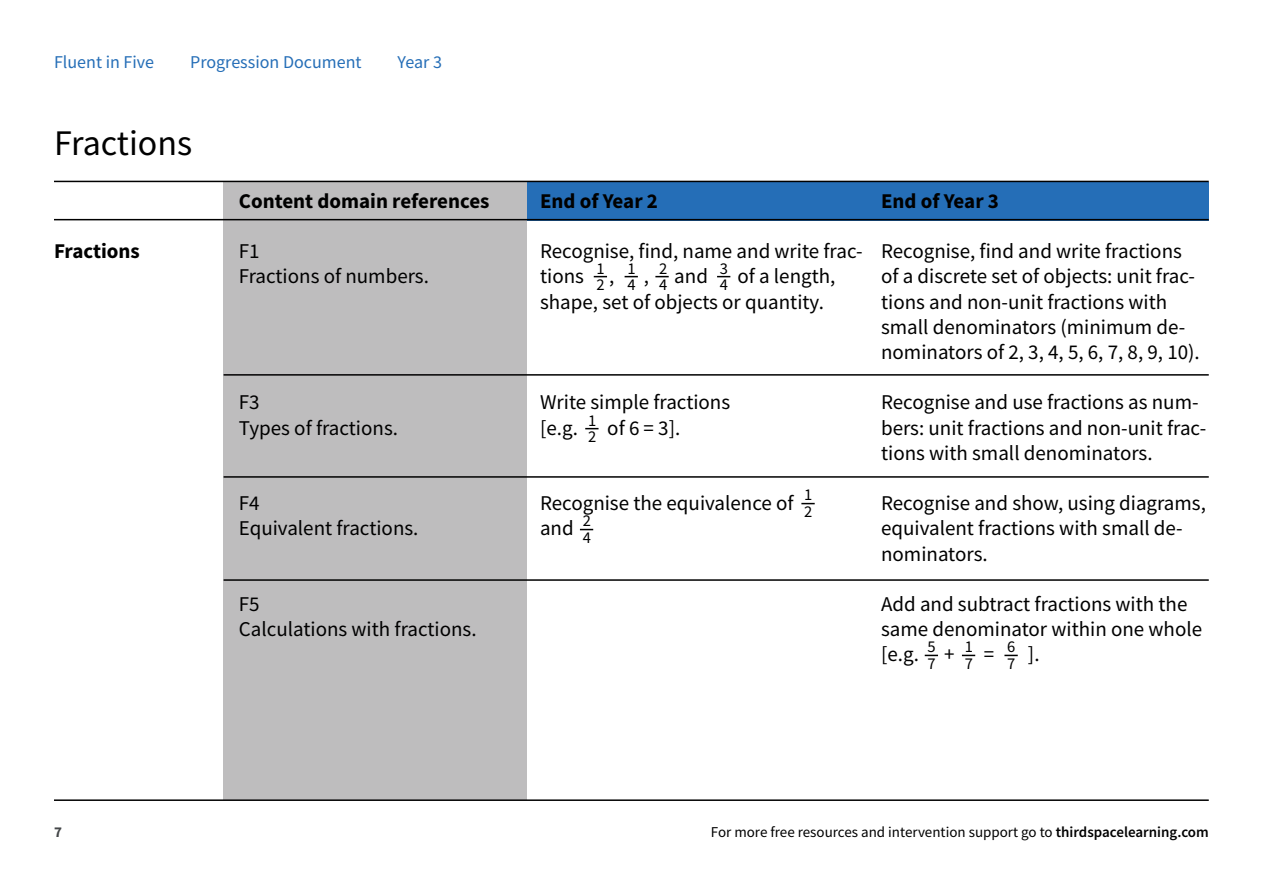
<style>
.page{position:relative;width:1263px;height:893px;background:#fff}
.page>*{position:absolute;margin:0;border:0;box-sizing:border-box;transform-origin:0 0}
.t1{font:36px "Source Sans Pro";color:#000}
.t2{font:21px/25.2px "Source Sans Pro";color:#000}
.t3{font:700 21px "Source Sans Pro";color:#000}
.t4{font:18px "Source Sans Pro";color:#256eb7}
.t5{font:16.5px/16.5px "Source Sans Pro";color:#000}
.t6{font:15px "Source Sans Pro";color:#000}
.t7{font:700 15px "Source Sans Pro";color:#444749}
.s1{font-weight:600}
</style>
<div class="page">
<div style="left:527px;top:182px;width:682px;height:38px;background:#256eb7"></div>
<div style="left:224px;top:181px;width:303px;height:618px;background:#bebdbe"></div>
<hr style="left:54px;top:181px;width:1155px;height:1px;background:#000">
<hr style="left:54px;top:219px;width:1155px;height:1px;background:#000">
<hr style="left:224px;top:374px;width:985px;height:2px;background:#000">
<hr style="left:224px;top:476px;width:985px;height:2px;background:#000">
<hr style="left:224px;top:579px;width:985px;height:2px;background:#000">
<hr style="left:54px;top:799px;width:1155px;height:2px;background:#000">
<svg style="left:594px;top:276px;width:13px;height:1px"></svg>
<svg style="left:585px;top:428px;width:13px;height:1px"></svg>
<svg style="left:580px;top:529px;width:13px;height:1px"></svg>
<svg style="left:801px;top:503px;width:14px;height:1px"></svg>
<svg style="left:925px;top:655px;width:13px;height:1px"></svg>
<svg style="left:962px;top:655px;width:13px;height:1px"></svg>
<svg style="left:1004px;top:655px;width:14px;height:1px"></svg>
<svg style="left:625px;top:276px;width:13px;height:1px"></svg>
<svg style="left:655px;top:276px;width:14px;height:1px"></svg>
<svg style="left:717px;top:276px;width:13px;height:1px"></svg>
<p class="t4" style="left:54px;top:50px;width:102px">Fluent in Five</p>
<p class="t4" style="left:190px;top:50px;width:173px">Progression Document</p>
<p class="t4" style="left:398px;top:50px;width:46px">Year 3</p>
<h1 class="t1" style="left:54px;top:120px;width:140px">Fractions</h1>
<p class="t3" style="left:54px;top:237px;width:87px">Fractions</p>
<p class="t3" style="left:239px;top:187px;width:252px">Content domain references</p>
<p class="t2" style="left:239px;top:239px;width:192px">F1<br>Fractions of numbers.</p>
<p class="t2" style="left:239px;top:390px;width:161px">F3<br>Types of fractions.</p>
<p class="t2" style="left:239px;top:491px;width:181px">F4<br>Equivalent fractions.</p>
<p class="t2" style="left:239px;top:591px;width:239px">F5<br>Calculations with fractions.</p>
<p class="t3" style="left:540px;top:187px;width:119px">End of Year 2</p>
<p class="t2" style="left:540px;top:239px;width:324px">Recognise, find, name and write frac&shy;tions ,</p>
<p class="t5" style="left:627px;top:260px;width:10px">1<br>4</p>
<p class="t5" style="left:659px;top:260px;width:10px">2<br>4</p>
<p class="t5" style="left:720px;top:260px;width:10px">3<br>4</p>
<p class="t5" style="left:596px;top:260px;width:10px">1<br>2</p>
<p class="t2" style="left:540px;top:264px;width:297px;text-indent:197px">of a length, shape, set of objects or quantity.</p>
<p class="t2" style="left:644px;top:264px;width:66px">, and</p>
<p class="t2" style="left:540px;top:390px;width:192px">Write simple fractions [e.g.</p>
<p class="t5" style="left:588px;top:412px;width:10px">1<br>2</p>
<p class="t2" style="left:607px;top:415px;width:75px">of 6 = 3].</p>
<p class="t2" style="left:540px;top:491px;width:255px">Recognise the equivalence of and</p>
<p class="t5" style="left:583px;top:513px;width:10px">2<br>4</p>
<p class="t5" style="left:804px;top:487px;width:10px">1<br>2</p>
<p class="t3" style="left:881px;top:187px;width:119px">End of Year 3</p>
<p class="t2" style="left:881px;top:239px;width:320px">Recognise, find and write fractions of a discrete set of objects: unit frac&shy;tions and non-unit fractions with small denominators (minimum de&shy;nominators of 2, 3, 4, 5, 6, 7, 8, 9, 10).</p>
<p class="t2" style="left:881px;top:390px;width:327px">Recognise and use fractions as num&shy;bers: unit fractions and non-unit frac&shy;tions with small denominators.</p>
<p class="t2" style="left:881px;top:491px;width:326px">Recognise and show, using diagrams, equivalent fractions with small de&shy;nominators.</p>
<p class="t2" style="left:881px;top:591px;width:323px">Add and subtract fractions with the same denominator within one whole [e.g. +</p>
<p class="t5" style="left:927px;top:638px;width:10px">5<br>7</p>
<p class="t5" style="left:965px;top:638px;width:10px">1<br>7</p>
<p class="t5" style="left:1007px;top:638px;width:10px">6<br>7</p>
<p class="t2" style="left:984px;top:642px;width:12px">=</p>
<p class="t2" style="left:1028px;top:642px;width:13px">].</p>
<p class="t7" style="left:54px;top:822px;width:9px">7</p>
<p class="t6" style="left:711px;top:822px;width:499px">For more free resources and intervention support go to <span class="s1">thirdspacelearning.com</span></p>
</div>
